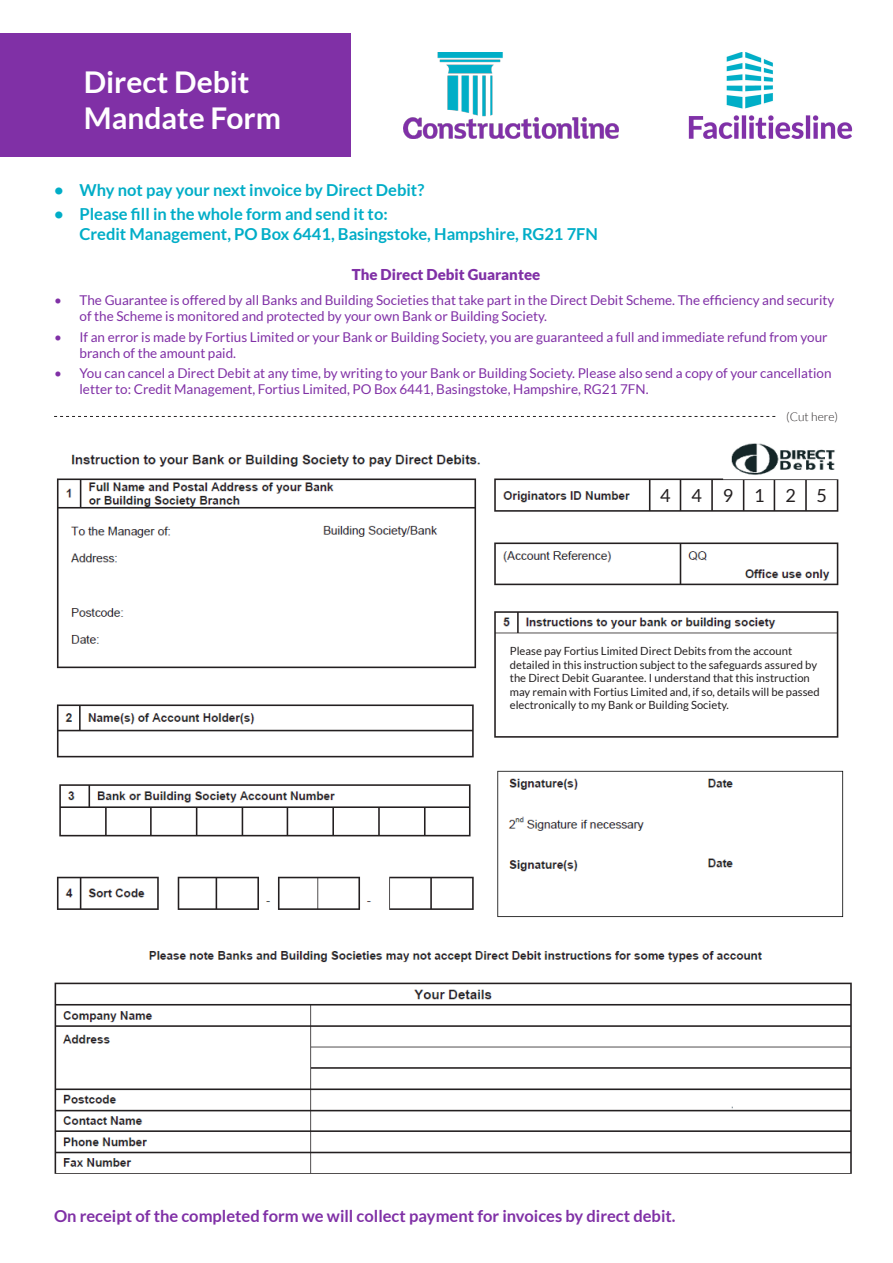
<style>
.page{position:relative;width:893px;height:1263px;background:#fff}
.page>*{position:absolute;margin:0;border:0;box-sizing:border-box;transform-origin:0 0}
.t1{font:700 30px/36px "Lato";color:#fff}
.t2{font:18px "Lato";color:#231f20}
.t3{font:700 16.5px/19.8px "Lato";color:#00adc7}
.t4{font:700 16.5px "Lato";color:#8030a6}
.t5{font:900 15px "Lato";color:#8030a6}
.t6{font:13.5px/16.2px "Lato";color:#8030a6}
.t7{font:300 12px "Lato";color:#231f20}
.t8{font:11.25px/13.5px "Lato";color:#231f20}
</style>
<div class="page">
<div style="left:0;top:33px;width:351px;height:124px;background:#8030a6"></div>
<img style="left:54px;top:443px;width:798px;height:731px">
<svg style="left:54px;top:416px;width:721px;height:1px"></svg>
<div style="left:498px;top:637px;width:335px;height:91px;background:#fff"></div>
<div style="left:653px;top:482px;width:24px;height:25px;background:#fff"></div>
<div style="left:685px;top:482px;width:24px;height:25px;background:#fff"></div>
<div style="left:716px;top:482px;width:24px;height:25px;background:#fff"></div>
<div style="left:747px;top:482px;width:24px;height:25px;background:#fff"></div>
<div style="left:779px;top:482px;width:24px;height:25px;background:#fff"></div>
<div style="left:810px;top:482px;width:24px;height:25px;background:#fff"></div>
<img style="left:404px;top:52px;width:215px;height:86px">
<img style="left:688px;top:52px;width:165px;height:86px">
<p class="t1" style="left:84px;top:64px;width:199px">Direct Debit<br>Mandate Form</p>
<p class="t3" style="left:54px;top:180px;width:372px">• Why not pay your next invoice by Direct Debit?</p>
<p class="t3" style="left:80px;top:204px;width:520px;text-indent:-26px">• Please fill in the whole form and send it to:<br>Credit Management, PO Box 6441, Basingstoke, Hampshire, RG21 7FN</p>
<p class="t5" style="left:352px;top:266px;width:190px">The Direct Debit Guarantee</p>
<p class="t6" style="left:80px;top:292px;width:756px;text-indent:-26px">• The Guarantee is offered by all Banks and Building Societies that take part in the Direct Debit Scheme. The efficiency and security of the Scheme is monitored and protected by your own Bank or Building Society.</p>
<p class="t6" style="left:80px;top:329px;width:750px;text-indent:-26px">• If an error is made by Fortius Limited or your Bank or Building Society, you are guaranteed a full and immediate refund from your branch of the amount paid.</p>
<p class="t6" style="left:80px;top:365px;width:753px;text-indent:-26px">• You can cancel a Direct Debit at any time, by writing to your Bank or Building Society. Please also send a copy of your cancellation letter to: Credit Management, Fortius Limited, PO Box 6441, Basingstoke, Hampshire, RG21 7FN.</p>
<p class="t7" style="left:786px;top:410px;width:53px">(Cut here)</p>
<p class="t2" style="left:660px;top:485px;width:12px">4</p>
<p class="t2" style="left:691px;top:485px;width:12px">4</p>
<p class="t2" style="left:723px;top:485px;width:12px">9</p>
<p class="t2" style="left:754px;top:485px;width:12px">1</p>
<p class="t2" style="left:785px;top:485px;width:12px">2</p>
<p class="t2" style="left:817px;top:485px;width:12px">5</p>
<p class="t8" style="left:510px;top:644px;width:311px">Please pay Fortius Limited Direct Debits from the account detailed in this instruction subject to the safeguards assured by the Direct Debit Guarantee. I understand that this instruction may remain with Fortius Limited and, if so, details will be passed electronically to my Bank or Building Society.</p>
<p class="t4" style="left:54px;top:1207px;width:623px">On receipt of the completed form we will collect payment for invoices by direct debit.</p>
</div>
